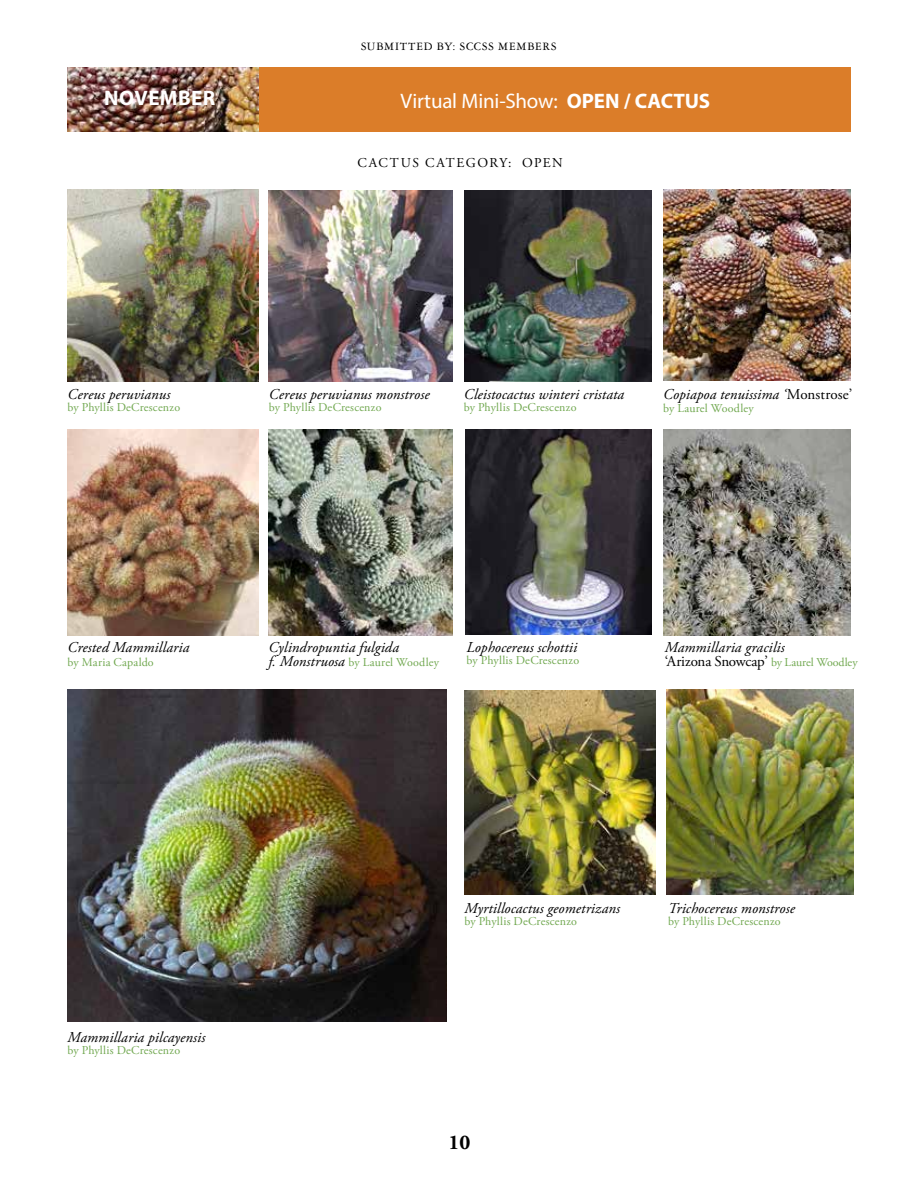
<style>
.page{position:relative;width:918px;height:1188px;background:#fff}
.page>*{position:absolute;margin:0;border:0;box-sizing:border-box;transform-origin:0 0}
.t1{font:21px "Myriad Pro";letter-spacing:-.01em;color:#fff}
.t2{font:700 21px "Myriad Pro";letter-spacing:.02em;color:#fff}
.t3{font:700 21px "Adobe Garamond Pro";color:#000}
.t4{font:italic 15px/13.5px "Adobe Garamond Pro";letter-spacing:.01em;color:#000}
.t5{font:13.5px "Adobe Garamond Pro";letter-spacing:.115em;color:#000}
.t6{font:12px "Adobe Garamond Pro";letter-spacing:.015em;color:#71a850}
.t7{font:12px "Garamond Three";letter-spacing:.065em;color:#000}
.s1{font-weight:700}
.s2{font-style:normal}
.s3{font-style:italic;font-size:15px;color:#000}
.s4{font-style:normal;font-size:12px;color:#71a850}
</style>
<div class="page">
<div style="left:253px;top:68px;width:597px;height:64px;background:#db7d29"></div>
<img style="left:68px;top:68px;width:190px;height:64px">
<img style="left:68px;top:689px;width:378px;height:333px">
<img style="left:465px;top:430px;width:186px;height:205px">
<img style="left:667px;top:689px;width:187px;height:205px">
<img style="left:464px;top:190px;width:187px;height:191px">
<img style="left:663px;top:190px;width:187px;height:191px">
<img style="left:269px;top:430px;width:184px;height:205px">
<img style="left:269px;top:190px;width:184px;height:191px">
<img style="left:68px;top:430px;width:190px;height:205px">
<img style="left:464px;top:691px;width:191px;height:203px">
<img style="left:663px;top:430px;width:187px;height:205px">
<img style="left:68px;top:190px;width:190px;height:191px">
<p class="t7" style="left:361px;top:40px;width:197px">SUBMITTED BY: SCCSS MEMBERS</p>
<h1 class="t2" style="left:104px;top:84px;width:113px">NOVEMBER</h1>
<h1 class="t1" style="left:401px;top:88px;width:311px">Virtual Mini-Show: <span class="s1">OPEN / CACTUS</span></h1>
<p class="t4" style="left:68px;top:388px;width:104px">Cereus peruvianus</p>
<p class="t6" style="left:68px;top:400px;width:114px">by Phyllis DeCrescenzo</p>
<p class="t5" style="left:357px;top:155px;width:207px">CACTUS CATEGORY: OPEN</p>
<p class="t4" style="left:269px;top:388px;width:162px">Cereus peruvianus monstrose</p>
<p class="t6" style="left:269px;top:400px;width:114px">by Phyllis DeCrescenzo</p>
<p class="t4" style="left:464px;top:388px;width:162px">Cleistocactus winteri cristata</p>
<p class="t6" style="left:464px;top:400px;width:114px">by Phyllis DeCrescenzo</p>
<p class="t4" style="left:663px;top:388px;width:191px">Copiapoa tenuissima ‘<span class="s2">Monstrose’</span></p>
<p class="t6" style="left:663px;top:401px;width:92px">by Laurel Woodley</p>
<p class="t4" style="left:68px;top:641px;width:123px">Crested Mammillaria</p>
<p class="t6" style="left:68px;top:655px;width:88px">by Maria Capaldo</p>
<p class="t4" style="left:268px;top:641px;width:132px">Cylindropuntia fulgida</p>
<p class="t6" style="left:268px;top:655px;width:172px"><span class="s3">f. Monstruosa</span> by Laurel Woodley</p>
<p class="t4" style="left:467px;top:641px;width:112px">Lophocereus schottii</p>
<p class="t6" style="left:467px;top:653px;width:114px">by Phyllis DeCrescenzo</p>
<p class="t4" style="left:665px;top:641px;width:194px">Mammillaria gracilis<br><span class="s2">‘Arizona Snowcap’</span> <span class="s4">by Laurel Woodley</span></p>
<p class="t4" style="left:68px;top:1031px;width:139px">Mammillaria pilcayensis</p>
<p class="t6" style="left:68px;top:1043px;width:114px">by Phyllis DeCrescenzo</p>
<p class="t4" style="left:464px;top:902px;width:157px">Myrtillocactus geometrizans</p>
<p class="t6" style="left:464px;top:914px;width:114px">by Phyllis DeCrescenzo</p>
<p class="t4" style="left:668px;top:902px;width:128px">Trichocereus monstrose</p>
<p class="t6" style="left:668px;top:914px;width:114px">by Phyllis DeCrescenzo</p>
<h1 class="t3" style="left:449px;top:1130px;width:23px">10</h1>
</div>
